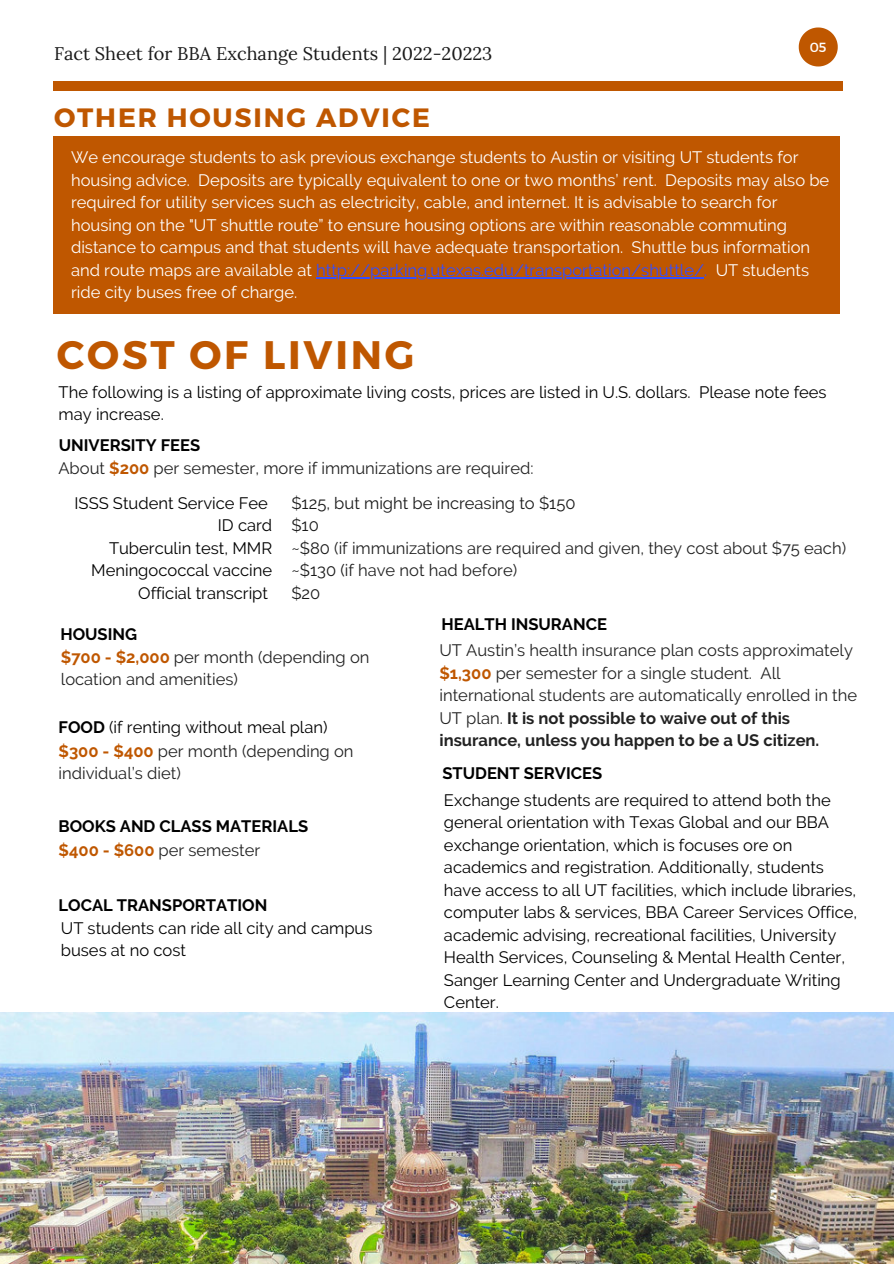
<style>
.page{position:relative;width:894px;height:1264px;background:#fff}
.page>*{position:absolute;margin:0;border:0;box-sizing:border-box;transform-origin:0 0}
.t1{font:700 39.75px "Montserrat";letter-spacing:.07em;color:#bf5700}
.t2{font:700 26.55px "Montserrat";letter-spacing:.07em;color:#bf5700}
.t3{font:18.15px "Lora";color:#191919}
.t4{font:16.5px/22.5px "Raleway";color:#000}
.t5{font:16.5px/22.5px "Raleway";color:#fff}
.t6{font:16.5px/22.5px "Raleway";color:#222}
.t7{font:700 16.5px "Raleway";color:#000}
.t8{font:16.5px "Raleway";color:#191919}
.t9{font:13.2px "Montserrat";color:#fff}
.s1{color:#344dff}
.s2{font-weight:700;color:#bf5700}
.s3{color:#191919}
.s4{font-weight:700}
</style>
<div class="page">
<div style="left:53px;top:82px;width:790px;height:9px;background:#bf5700"></div>
<svg style="left:798px;top:27px;width:39px;height:39px"></svg>
<img style="left:0;top:1012px;width:893px;height:251px">
<div style="left:53px;top:137px;width:786px;height:177px;background:#bf5700"></div>
<hr style="left:316px;top:277px;width:388px;height:1px;background:#344dff">
<p class="t3" style="left:54px;top:42px;width:439px">Fact Sheet for BBA Exchange Students | 2022-20223</p>
<p class="t9" style="left:809px;top:39px;width:18px">05</p>
<p class="t2" style="left:54px;top:100px;width:377px">OTHER HOUSING ADVICE</p>
<p class="t5" style="left:71px;top:146px;width:759px">We encourage students to ask previous exchange students to Austin or visiting UT students for housing advice. Deposits are typically equivalent to one or two months’ rent. Deposits may also be required for utility services such as electricity, cable, and internet. It is advisable to search for housing on the "UT shuttle route” to ensure housing options are within reasonable commuting distance to campus and that students will have adequate transportation. Shuttle bus information and route maps are available at <span class="s1">http://parking.utexas.edu/transportation/shuttle/.</span> UT students ride city buses free of charge.</p>
<p class="t1" style="left:57px;top:329px;width:359px">COST OF LIVING</p>
<p class="t4" style="left:59px;top:380px;width:769px">The following is a listing of approximate living costs, prices are listed in U.S. dollars. Please note fees may increase.</p>
<p class="t7" style="left:59px;top:435px;width:143px">UNIVERSITY FEES</p>
<p class="t6" style="left:58px;top:457px;width:476px">About <span class="s2">$200</span> per semester, more if immunizations are required:</p>
<p class="t4" style="left:74px;top:491px;width:195px">ISSS Student Service Fee</p>
<p class="t4" style="left:218px;top:514px;width:56px">ID card</p>
<p class="t4" style="left:109px;top:536px;width:165px">Tuberculin test, MMR</p>
<p class="t4" style="left:91px;top:559px;width:182px">Meningococcal vaccine</p>
<p class="t4" style="left:138px;top:581px;width:131px">Official transcript</p>
<p class="t8" style="left:291px;top:493px;width:285px">$125, but might be increasing to $150</p>
<p class="t8" style="left:291px;top:515px;width:29px">$10</p>
<p class="t6" style="left:291px;top:536px;width:556px"><span class="s3">~$80</span> (if immunizations are required and given, they cost about $75 each) <span class="s3">~$130 (</span>if have not had before)</p>
<p class="t8" style="left:291px;top:583px;width:30px">$20</p>
<p class="t7" style="left:60px;top:624px;width:78px">HOUSING</p>
<p class="t6" style="left:61px;top:645px;width:310px"><span class="s2">$700 - $2,000</span> per month (depending on location and amenities)</p>
<p class="t4" style="left:59px;top:715px;width:270px"><span class="s4">FOOD</span> (if renting without meal plan)</p>
<p class="t6" style="left:59px;top:739px;width:296px"><span class="s2">$300 - $400</span> per month (depending on individual’s diet)</p>
<p class="t7" style="left:58px;top:816px;width:251px">BOOKS AND CLASS MATERIALS</p>
<p class="t6" style="left:59px;top:838px;width:203px"><span class="s2">$400 - $600</span> per semester</p>
<p class="t7" style="left:59px;top:895px;width:210px">LOCAL TRANSPORTATION</p>
<p class="t4" style="left:61px;top:916px;width:313px">UT students can ride all city and campus buses at no cost</p>
<p class="t7" style="left:441px;top:614px;width:167px">HEALTH INSURANCE</p>
<p class="t6" style="left:439px;top:639px;width:419px">UT Austin’s health insurance plan costs approximately <span class="s2">$1,300</span> per semester for a single student. All international students are automatically enrolled in the UT plan. <span class="s4">It is not possible to waive out of this insurance, unless you happen to be a US citizen.</span></p>
<p class="t7" style="left:442px;top:763px;width:161px">STUDENT SERVICES</p>
<p class="t4" style="left:444px;top:788px;width:414px">Exchange students are required to attend both the general orientation with Texas Global and our BBA exchange orientation, which is focuses ore on academics and registration. Additionally, students have access to all UT facilities, which include libraries, computer labs &amp; services, BBA Career Services Office, academic advising, recreational facilities, University Health Services, Counseling &amp; Mental Health Center, Sanger Learning Center and Undergraduate Writing Center.</p>
</div>
